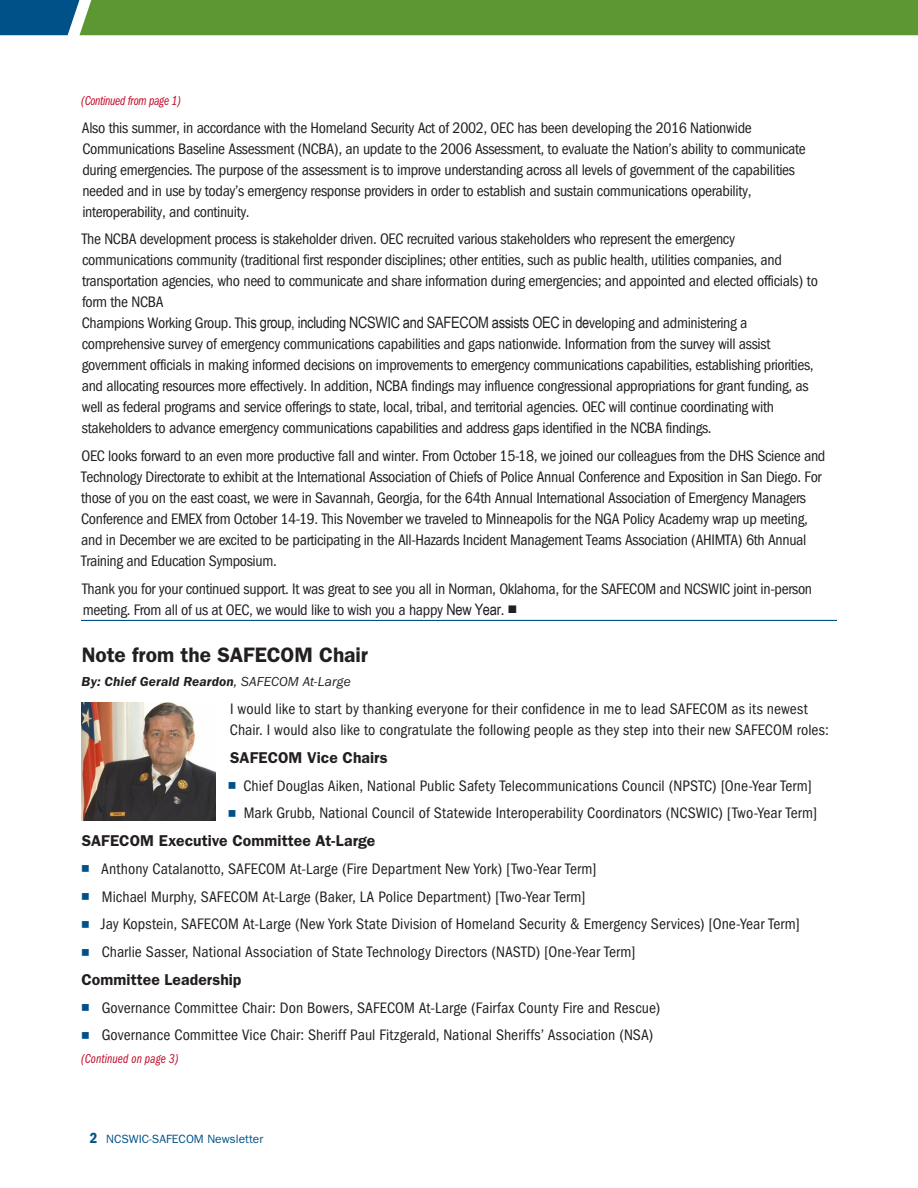
<style>
.page{position:relative;width:918px;height:1188px;background:#fff}
.page>*{position:absolute;margin:0;border:0;box-sizing:border-box;transform-origin:0 0}
._1_Article_Title___A{font:600 21px "ITC Franklin Gothic Std";color:#231f20}
._3b_Body{font:condensed 15.75px/21px "ITC Franklin Gothic Std";letter-spacing:-.02em;color:#231f20}
._3b_Body-2{font:condensed 15.75px "ITC Franklin Gothic Std";letter-spacing:.005em;color:#231f20}
._3b_Body-3{font:condensed 15.75px/21px "ITC Franklin Gothic Std";color:#231f20}
._3b_Body_Bold_Intro{font:600 15.75px "ITC Franklin Gothic Std";letter-spacing:.005em;color:#231f20}
._1b_Article_Author{font:italic 600 13.5px "ITC Franklin Gothic Std";letter-spacing:.01em;color:#231f20}
._3b_Body-4{font:13.5px "ITC Franklin Gothic Std Bk Cp It";letter-spacing:-.02em;color:#c3102f}
._3g_Continued_on_Tex{font:13.5px "ITC Franklin Gothic Std Bk Cp It";letter-spacing:.005em;color:#c3102f}
.t1{font:12px "ITC Franklin Gothic Std";color:#005187}
.s1{font-family:"Arial Narrow";font-stretch:normal}
.s2{font-weight:400}
.s3{font-family:"Franklin Gothic";font-weight:600;font-stretch:condensed;font-size:15px}
</style>
<div class="page">
<svg style="left:0;top:0;width:918px;height:35px"></svg>
<hr style="left:81px;top:620px;width:756px;height:1px;background:#005187">
<img style="left:81px;top:702px;width:135px;height:119px">
<p class="_3b_Body-4" style="left:81px;top:93px;width:101px">(Continued from page 1)</p>
<p class="_3b_Body" style="left:82px;top:117px;width:726px">Also this summer, in accordance with the Homeland Security Act of 2002, OEC has been developing the 2016 Nationwide Communications Baseline Assessment (NCBA), an update to the 2006 Assessment, to evaluate the Nation’s ability to communicate during emergencies. The purpose of the assessment is to improve understanding across all levels of government of the capabilities needed and in use by today’s emergency response providers in order to establish and sustain communications operability, interoperability, and continuity.</p>
<p class="_3b_Body" style="left:82px;top:229px;width:738px">The NCBA development process is stakeholder driven. OEC recruited various stakeholders who represent the emergency communications community (traditional first responder disciplines; other entities, such as public health, utilities companies, and transportation agencies, who need to communicate and share information during emergencies; and appointed and elected officials) to form the NCBA<br>Champions Working Group. Thi<span class="s1">s group, including NCSWIC and SAFECOM assists OEC in de</span>veloping and administering a comprehensive survey of emergency communications capabilities and gaps nationwide. Information from the survey will assist government officials in making informed decisions on improvements to emergency communications capabilities, establishing priorities, and allocating resources more effectively. In addition, NCBA findings may influence congressional appropriations for grant funding, as well as federal programs and service offerings to state, local, tribal, and territorial agencies. OEC will continue coordinating with stakeholders to advance emergency communications capabilities and address gaps identified in the NCBA findings.</p>
<p class="_3b_Body" style="left:81px;top:446px;width:746px">OEC looks forward to an even more productive fall and winter. From October 15-18, we joined our colleagues from the DHS Science and Technology Directorate to exhibit at the International Association of Chiefs of Police Annual Conference and Exposition in San Diego. For those of you on the east coast, we were in Savannah, Georgia, for the 64th Annual International Association of Emergency Managers Conference and EMEX from October 14-19. This November we traveled to Minneapolis for the NGA Policy Academy wrap up meeting, and in December we are excited to be participating in the All-Hazards Incident Management Teams Association (AHIMTA) 6th Annual Training and Education Symposium.</p>
<p class="_3b_Body" style="left:82px;top:578px;width:731px">Thank you for your continued support. It was great to see you all in Norman, Oklahoma, for the SAFECOM and NCSWIC joint in-person meeting. From all of us at OEC, we would like to wish you a happy <span class="s1">New Year</span>.</p>
<p class="_1_Article_Title___A" style="left:82px;top:642px;width:288px">Note from the SAFECOM Chair</p>
<p class="_1b_Article_Author" style="left:82px;top:674px;width:271px">By: Chief Gerald Reardon<span class="s2">, SAFECOM At-Large</span></p>
<p class="_3b_Body-3" style="left:230px;top:698px;width:600px">I would like to start by thanking everyone for their confidence in me to lead SAFECOM as its newest<br>Chair. I would also like to congratulate the following people as they step into their new SAFECOM roles:</p>
<p class="_3b_Body_Bold_Intro" style="left:230px;top:748px;width:159px">SAFECOM Vice Chairs</p>
<p class="_3b_Body-3" style="left:243px;top:775px;width:570px">Chief Douglas Aiken, National Public Safety Telecommunications Council (NPSTC) [One-Year Term]</p>
<p class="_3b_Body-2" style="left:244px;top:804px;width:575px">Mark Grubb, National Council of Statewide Interoperability Coordinators (NCSWIC) [Two-Year Term]</p>
<p class="_3b_Body_Bold_Intro" style="left:82px;top:831px;width:295px">SAFECOM Executive Committee At-Large</p>
<p class="_3b_Body-2" style="left:101px;top:860px;width:497px">Anthony Catalanotto, SAFECOM At-Large (Fire Department New York) [Two-Year Term]</p>
<p class="_3b_Body-2" style="left:102px;top:887px;width:485px">Michael Murphy, SAFECOM At-Large (Baker, LA Police Department) [Two-Year Term]</p>
<p class="_3b_Body-2" style="left:101px;top:915px;width:701px">Jay Kopstein, SAFECOM At-Large (New York State Division of Homeland Security &amp; Emergency Services) [One-Year Term]</p>
<p class="_3b_Body-2" style="left:102px;top:943px;width:535px">Charlie Sasser, National Association of State Technology Directors (NASTD) [One-Year Term]</p>
<p class="_3b_Body_Bold_Intro" style="left:81px;top:970px;width:161px">Committee Leadership</p>
<p class="_3b_Body-2" style="left:102px;top:998px;width:560px">Governance Committee Chair: Don Bowers, SAFECOM At-Large (Fairfax County Fire and Rescue)</p>
<p class="_3b_Body-2" style="left:102px;top:1026px;width:553px">Governance Committee Vice Chair: Sheriff Paul Fitzgerald, National Sheriffs’ Association (NSA)</p>
<p class="_3g_Continued_on_Tex" style="left:81px;top:1051px;width:99px">(Continued on page 3)</p>
<p class="t1" style="left:90px;top:1132px;width:175px"><span class="s3">2</span> NCSWIC-SAFECOM Newsletter</p>
</div>
